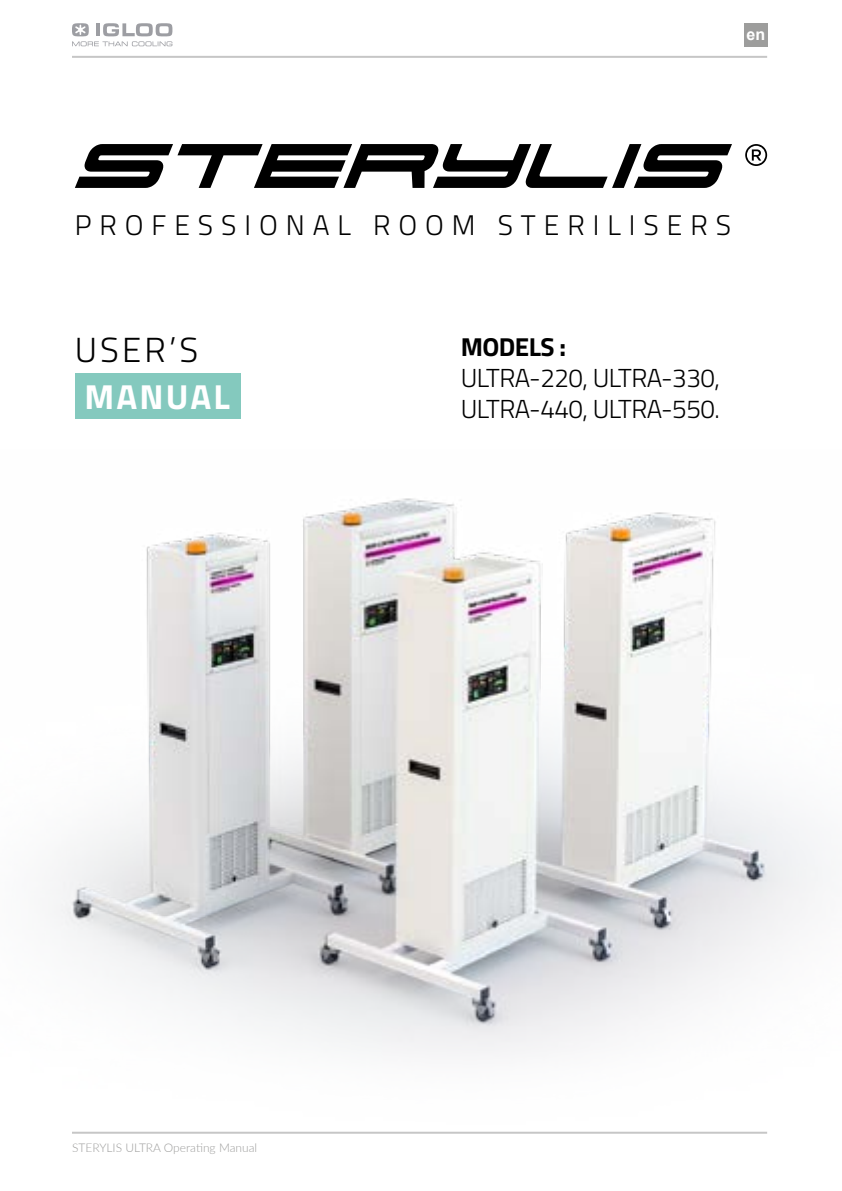
<style>
.page{position:relative;width:842px;height:1191px;background:#fff}
.page>*{position:absolute;margin:0;border:0;box-sizing:border-box;transform-origin:0 0}
.t1{font:300 34.8px "Titillium";color:#000}
.t2{font:700 34.8px "Titillium";letter-spacing:.06em;color:#fff}
.t3{font:300 28.4px "Titillium";letter-spacing:.28em;color:#000}
.t4{font:300 26px/31.2px "Titillium";letter-spacing:-.02em;color:#000}
.t5{font:700 26px "Titillium";letter-spacing:-.02em;color:#000}
.t6{font:700 16px "Arial";color:#fff}
.t7{font:300 12px "Lato";color:#9d9d9c}
</style>
<div class="page">
<img style="left:53px;top:498px;width:769px;height:636px">
<div style="left:75px;top:373px;width:165px;height:45px;background:#84c9be"></div>
<hr style="left:72px;top:56px;width:695px;height:2px;background:#c6c6c6">
<hr style="left:72px;top:1131px;width:695px;height:2px;background:#c6c6c6">
<div style="left:744px;top:23px;width:23px;height:23px;background:#9d9d9c"></div>
<svg style="left:72px;top:23px;width:100px;height:23px"></svg>
<svg style="left:75px;top:144px;width:657px;height:44px"></svg>
<svg style="left:745px;top:144px;width:22px;height:22px"></svg>
<p class="t6" style="left:746px;top:23px;width:20px">en</p>
<p class="t3" style="left:75px;top:205px;width:658px">PROFESSIONAL ROOM STERILISERS</p>
<h1 class="t1" style="left:75px;top:325px;width:125px">USER’S</h1>
<h1 class="t2" style="left:85px;top:370px;width:147px">MANUAL</h1>
<p class="t5" style="left:461px;top:327px;width:107px">MODELS :</p>
<p class="t4" style="left:461px;top:361px;width:261px">ULTRA-220, ULTRA-330,<br>ULTRA-440, ULTRA-550.</p>
<p class="t7" style="left:72px;top:1139px;width:187px">STERYLIS ULTRA Operating Manual</p>
</div>
